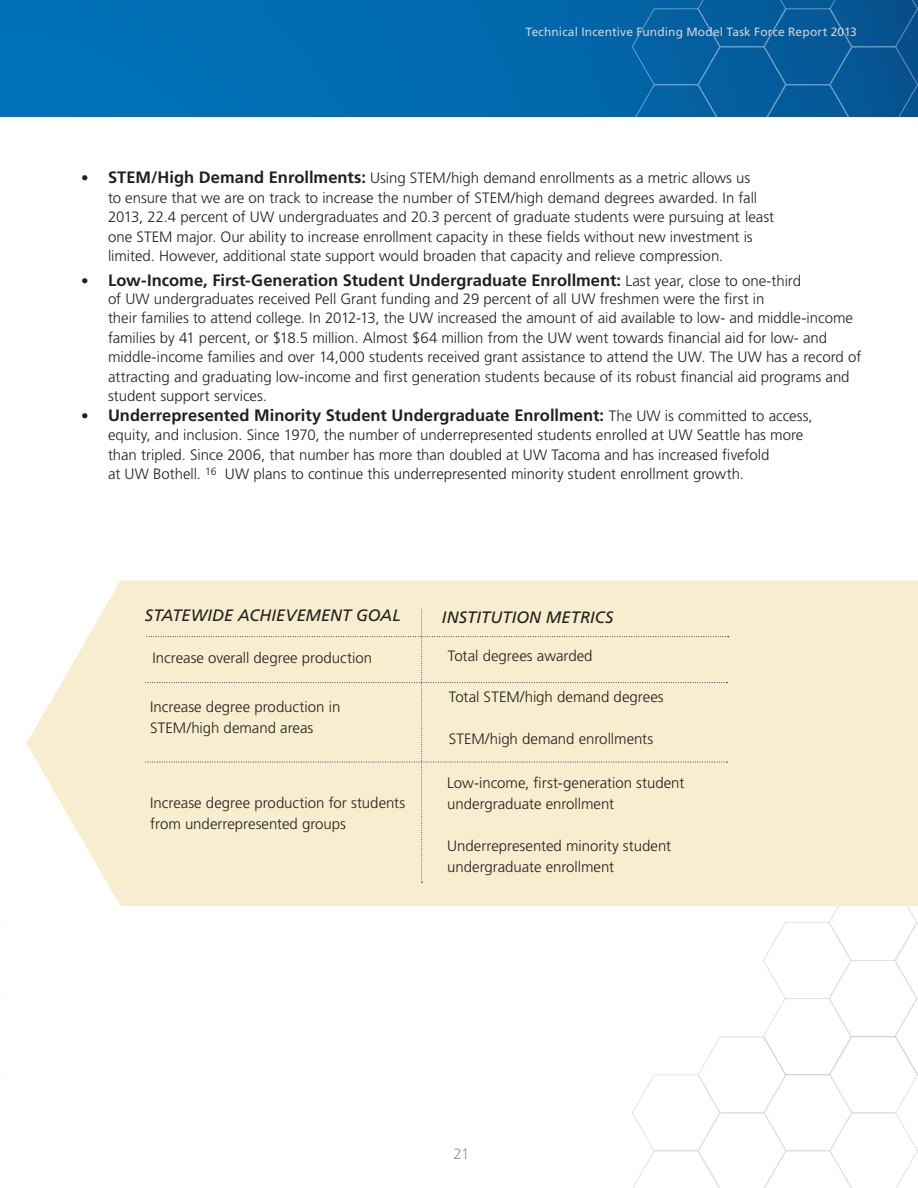
<style>
.page{position:relative;width:918px;height:1188px;background:#fff}
.page>*{position:absolute;margin:0;border:0;box-sizing:border-box;transform-origin:0 0}
.t1{font:700 16.5px "Frutiger LT Std";color:#231f20}
.t2{font:italic 16.5px "Frutiger LT Std";letter-spacing:.005em;color:#231f20}
.body_copy_2{font:300 15px/19.5px "Frutiger LT Std";color:#231f20}
.bodycopy{font:300 15px/21px "Frutiger LT Std";color:#231f20}
.t3{font:300 15px "Frutiger LT Std";color:#939598}
.t4{font:12px "Frutiger LT Std";letter-spacing:.01em;color:#d1d2d4}
.s1{font-weight:700;font-size:16.5px}
.s2{font-weight:300;font-size:15px}
</style>
<div class="page">
<div style="left:0;top:0;width:918px;height:117px;background:#006db2"></div>
<svg style="left:631px;top:0;width:287px;height:117px"></svg>
<svg style="left:632px;top:1036px;width:286px;height:152px"></svg>
<svg style="left:763px;top:906px;width:155px;height:170px"></svg>
<svg style="left:27px;top:580px;width:891px;height:326px;background:#f8efd3"></svg>
<div style="left:145px;top:609px;width:584px;height:274px;background:#f8edce"></div>
<p class="t4" style="left:526px;top:25px;width:333px">Technical Incentive Funding Model Task Force Report 2013</p>
<p class="body_copy_2" style="left:108px;top:168px;width:668px;text-indent:-27px">• <span class="s1">STEM/High Demand Enrollments:</span> Using STEM/high demand enrollments as a metric allows us<br>to ensure that we are on track to increase the number of STEM/high demand degrees awarded. In fall 2013, 22.4 percent of UW undergraduates and 20.3 percent of graduate students were pursuing at least one STEM major. Our ability to increase enrollment capacity in these fields without new investment is limited. However, additional state support would broaden that capacity and relieve compression.</p>
<p class="t1" style="left:81px;top:270px;width:722px"><span class="s2">•</span> Low-Income, First-Generation Student Undergraduate Enrollment: <span class="s2">Last year, close to one-third</span></p>
<p class="body_copy_2" style="left:108px;top:289px;width:658px">of UW undergraduates received Pell Grant funding and 29 percent of all UW freshmen were the first in</p>
<p class="body_copy_2" style="left:108px;top:309px;width:755px">their families to attend college. In 2012-13, the UW increased the amount of aid available to low- and middle-income families by 41 percent, or $18.5 million. Almost $64 million from the UW went towards financial aid for low- and middle-income families and over 14,000 students received grant assistance to attend the UW. The UW has a record of attracting and graduating low-income and first generation students because of its robust financial aid programs and student support services.</p>
<p class="t1" style="left:81px;top:405px;width:733px"><span class="s2">•</span> Underrepresented Minority Student Undergraduate Enrollment: <span class="s2">The UW is committed to access,</span></p>
<p class="body_copy_2" style="left:108px;top:426px;width:697px">equity, and inclusion. Since 1970, the number of underrepresented students enrolled at UW Seattle has more than tripled. Since 2006, that number has more than doubled at UW Tacoma and has increased fivefold<br>at UW Bothell. <sup>16</sup> UW plans to continue this underrepresented minority student enrollment growth.</p>
<p class="t2" style="left:145px;top:606px;width:257px">STATEWIDE ACHIEVEMENT GOAL</p>
<p class="t2" style="left:442px;top:608px;width:173px">INSTITUTION METRICS</p>
<p class="bodycopy" style="left:152px;top:647px;width:221px">Increase overall degree production</p>
<p class="bodycopy" style="left:448px;top:646px;width:146px">Total degrees awarded</p>
<p class="bodycopy" style="left:150px;top:696px;width:192px">Increase degree production in<br>STEM/high demand areas</p>
<p class="bodycopy" style="left:449px;top:686px;width:217px">Total STEM/high demand degrees</p>
<p class="bodycopy" style="left:449px;top:728px;width:206px">STEM/high demand enrollments</p>
<p class="bodycopy" style="left:447px;top:773px;width:239px">Low-income, first-generation student undergraduate enrollment</p>
<p class="bodycopy" style="left:447px;top:836px;width:225px">Underrepresented minority student undergraduate enrollment</p>
<p class="bodycopy" style="left:150px;top:793px;width:257px">Increase degree production for students from underrepresented groups</p>
<p class="t3" style="left:454px;top:1145px;width:17px">21</p>
</div>
